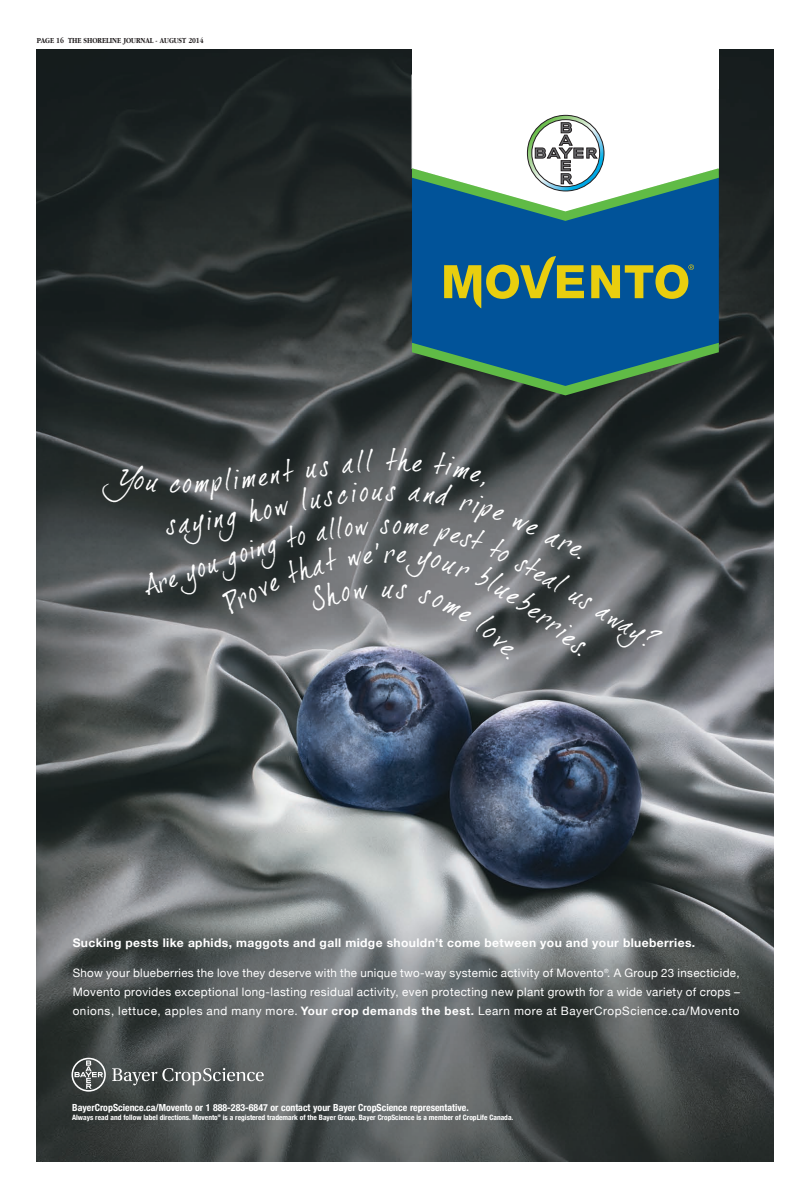
<style>
.page{position:relative;width:810px;height:1197px;background:#fff}
.page>*{position:absolute;margin:0;border:0;box-sizing:border-box;transform-origin:0 0}
.t1{font:29.6px "Dear Joe 2";color:#fff}
.t2{font:28.3px "Dear Joe 2";color:#fff}
.t3{font:700 12px "Helvetica Neue";letter-spacing:.03em;color:#fff}
.t4{font:11.7px/19px "Helvetica Neue";letter-spacing:.05em;color:#fff;text-align:justify}
.t5{font:700 condensed 9.8px "Helvetica Neue";color:#fff}
.t6{font:700 8px "Garamond";color:#231f20;scale:.85 1}
.t7{font:700 condensed 7.3px "Helvetica Neue";color:#fff}
.s1{font-weight:700}
</style>
<div class="page">
<img style="left:36px;top:50px;width:738px;height:1111px">
<svg style="left:71px;top:1058px;width:35px;height:34px"></svg>
<svg style="left:112px;top:1068px;width:152px;height:17px;background:#6f7473"></svg>
<div style="left:412px;top:221px;width:307px;height:122px;background:#015399"></div>
<svg style="left:412px;top:89px;width:307px;height:26px"></svg>
<svg style="left:412px;top:343px;width:307px;height:52px;background:#23575f"></svg>
<svg style="left:444px;top:255px;width:140px;height:53px;background:#598263"></svg>
<svg style="left:591px;top:264px;width:103px;height:35px;background:#759052"></svg>
<svg style="left:412px;top:115px;width:307px;height:106px"></svg>
<div style="left:412px;top:50px;width:307px;height:39px;background:#fff"></div>
<svg style="left:614px;top:619px;width:49px;height:34px;background:#676a6d"></svg>
<svg style="left:100px;top:448px;width:487px;height:212px;background:#5d6163"></svg>
<p class="t6" style="left:37px;top:37px;width:197px">PAGE 16 THE SHORELINE JOURNAL - AUGUST 2014</p>
<h1 class="t1" style="left:256px;top:465px;width:74px;rotate:-9deg">ent us</h1>
<h1 class="t1" style="left:386px;top:449px;width:13px">t</h1>
<h1 class="t1" style="left:246px;top:501px;width:63px;rotate:-12deg">how l</h1>
<h1 class="t1" style="left:384px;top:540px;width:11px">r</h1>
<h1 class="t1" style="left:553px;top:522px;width:43px;rotate:26deg">are.</h1>
<h2 class="t2" style="left:578px;top:581px;width:62px;rotate:32deg">us aw</h2>
<p class="t3" style="left:73px;top:935px;width:624px">Sucking pests like aphids, maggots and gall midge shouldn’t come between you and your blueberries.</p>
<p class="t4" style="left:73px;top:963px;width:669px">Show your blueberries the love they deserve with the unique two-way systemic activity of Movento<sup>®</sup>. A Group 23 insecticide, Movento provides exceptional long-lasting residual activity, even protecting new plant growth for a wide variety of crops – onions, lettuce, apples and many more. <span class="s1">Your crop demands the best.</span> Learn more at BayerCropScience.ca/Movento</p>
<p class="t5" style="left:72px;top:1102px;width:398px">BayerCropScience.ca/Movento or 1 888-283-6847 or contact your Bayer CropScience representative.</p>
<p class="t7" style="left:72px;top:1113px;width:443px">Always read and follow label directions. Movento<sup>®</sup> is a registered trademark of the Bayer Group. Bayer CropScience is a member of CropLife Canada.</p>
</div>
